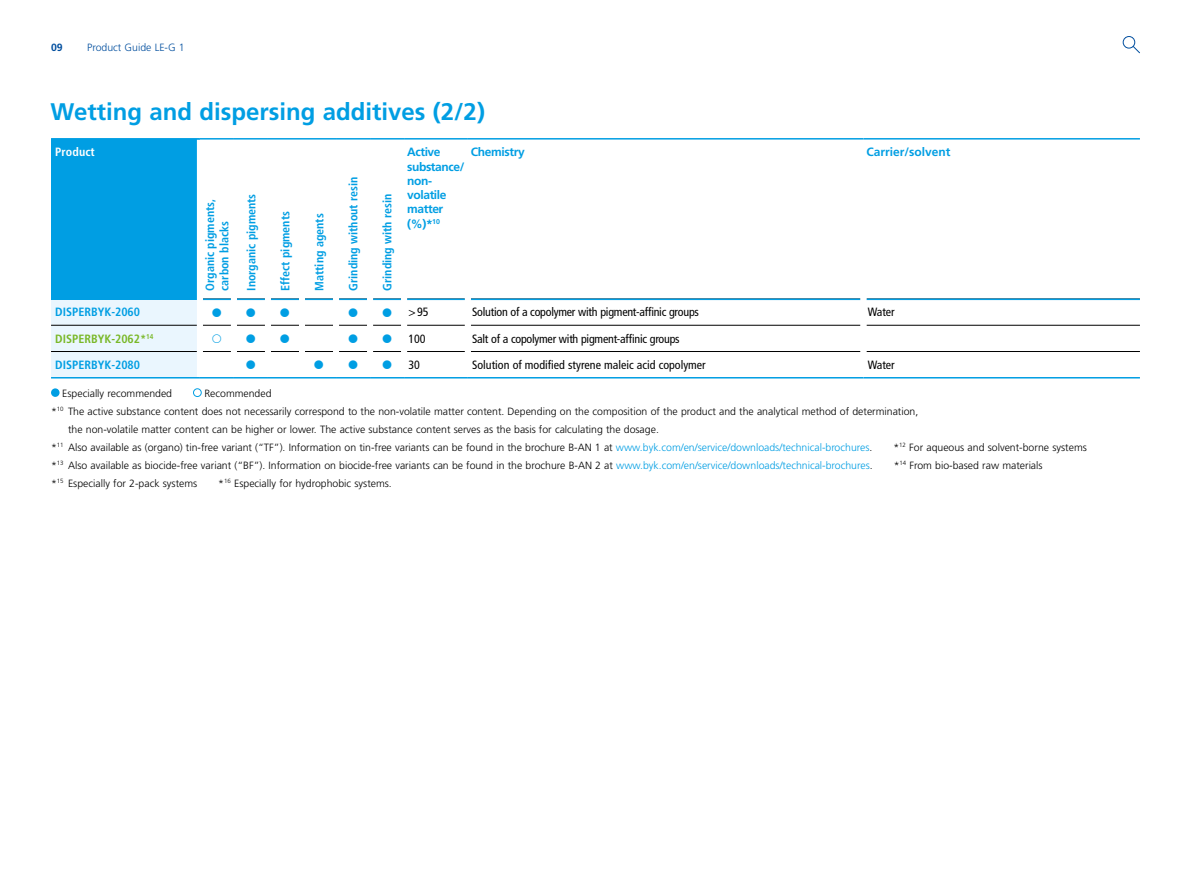
<style>
.page{position:relative;width:1191px;height:893px;background:#fff}
.page>*{position:absolute;margin:0;border:0;box-sizing:border-box;transform-origin:0 0}
.t1{font:700 24px "Frutiger LT Pro";color:#009ee3}
.t2{font:700 condensed 12px/14.2px "Frutiger LT Pro";color:#009ee3}
.t3{font:condensed 12px "Frutiger LT Pro";letter-spacing:-.02em;color:#000}
.t4{font:700 12px/14.2px "Frutiger LT";letter-spacing:-.03em;color:#009ee3}
.t5{font:condensed 12px "Frutiger LT Pro";color:#000}
.t6{font:700 condensed 12px "Frutiger LT Pro";color:#79b827}
.t7{font:700 12px "Frutiger LT";color:#009ee3}
.t8{font:700 condensed 12px "Frutiger LT Pro";letter-spacing:.01em;color:#fff}
.t9{font:300 10.5px "Frutiger LT Pro";color:#000}
.t10{font:300 10.5px "Frutiger LT";color:#000}
.t11{font:300 10.5px "Frutiger LT Pro";color:#004e9e}
.t12{font:700 10.5px "Frutiger LT Pro";color:#004e9e}
.s1{color:#009ee3}
.s2{font-family:"Frutiger LT";color:#009ee3}
.s3{font-family:"Frutiger LT"}
</style>
<div class="page">
<svg style="left:237px;top:325px;width:28px;height:1px"></svg>
<svg style="left:271px;top:325px;width:28px;height:1px"></svg>
<svg style="left:305px;top:325px;width:28px;height:1px"></svg>
<svg style="left:339px;top:325px;width:28px;height:1px"></svg>
<svg style="left:373px;top:325px;width:28px;height:1px"></svg>
<hr style="left:407px;top:325px;width:58px;height:1px;background:#000">
<hr style="left:471px;top:325px;width:389px;height:1px;background:#000">
<hr style="left:866px;top:325px;width:274px;height:1px;background:#000">
<svg style="left:237px;top:351px;width:28px;height:1px"></svg>
<svg style="left:271px;top:351px;width:28px;height:1px"></svg>
<svg style="left:305px;top:351px;width:28px;height:1px"></svg>
<svg style="left:339px;top:351px;width:28px;height:1px"></svg>
<svg style="left:373px;top:351px;width:28px;height:1px"></svg>
<hr style="left:407px;top:351px;width:58px;height:1px;background:#000">
<hr style="left:471px;top:351px;width:389px;height:1px;background:#000">
<hr style="left:866px;top:351px;width:274px;height:1px;background:#000">
<hr style="left:200px;top:377px;width:34px;height:1px;background:#009ee3">
<hr style="left:234px;top:377px;width:34px;height:1px;background:#009ee3">
<hr style="left:268px;top:377px;width:34px;height:1px;background:#009ee3">
<hr style="left:302px;top:377px;width:34px;height:1px;background:#009ee3">
<hr style="left:336px;top:377px;width:34px;height:1px;background:#009ee3">
<hr style="left:370px;top:377px;width:34px;height:1px;background:#009ee3">
<hr style="left:404px;top:377px;width:64px;height:1px;background:#009ee3">
<hr style="left:468px;top:377px;width:395px;height:1px;background:#009ee3">
<hr style="left:863px;top:377px;width:277px;height:1px;background:#009ee3">
<div style="left:51px;top:388px;width:9px;height:9px;background:#009ee3;border-radius:50%"></div>
<div style="left:193px;top:388px;width:9px;height:9px;border:1px solid #009ee3;border-radius:50%"></div>
<div style="left:51px;top:139px;width:149px;height:160px;background:#009ee3"></div>
<svg style="left:237px;top:299px;width:28px;height:1px"></svg>
<svg style="left:271px;top:299px;width:28px;height:1px"></svg>
<svg style="left:305px;top:299px;width:28px;height:1px"></svg>
<svg style="left:339px;top:299px;width:28px;height:1px"></svg>
<svg style="left:373px;top:299px;width:28px;height:1px"></svg>
<hr style="left:407px;top:299px;width:58px;height:1px;background:#009ee3">
<hr style="left:471px;top:299px;width:389px;height:1px;background:#009ee3">
<hr style="left:866px;top:299px;width:274px;height:1px;background:#009ee3">
<div style="left:197px;top:140px;width:6px;height:160px;background:#fff"></div>
<hr style="left:51px;top:138px;width:149px;height:2px;background:#009ee3">
<hr style="left:200px;top:138px;width:34px;height:2px;background:#009ee3">
<hr style="left:234px;top:138px;width:34px;height:2px;background:#009ee3">
<hr style="left:268px;top:138px;width:34px;height:2px;background:#009ee3">
<hr style="left:302px;top:138px;width:34px;height:2px;background:#009ee3">
<hr style="left:336px;top:138px;width:34px;height:2px;background:#009ee3">
<hr style="left:370px;top:138px;width:34px;height:2px;background:#009ee3">
<hr style="left:404px;top:138px;width:64px;height:2px;background:#009ee3">
<hr style="left:468px;top:138px;width:395px;height:2px;background:#009ee3">
<hr style="left:863px;top:138px;width:277px;height:2px;background:#009ee3">
<svg style="left:1132px;top:45px;width:8px;height:9px"></svg>
<div style="left:1122px;top:36px;width:13px;height:12px;border:1px solid #004e9e;border-radius:50%"></div>
<svg style="left:51px;top:299px;width:180px;height:79px"></svg>
<p class="t12" style="left:51px;top:41px;width:13px">09</p>
<p class="t11" style="left:87px;top:41px;width:99px">Product Guide LE-G 1</p>
<h1 class="t1" style="left:50px;top:97px;width:436px">Wetting and dispersing additives (2/2)</h1>
<p class="t8" style="left:55px;top:145px;width:41px">Product</p>
<p class="t2" style="left:203px;top:291px;width:93px;rotate:-90deg">Organic pigments, carbon blacks</p>
<p class="t2" style="left:244px;top:291px;width:99px;rotate:-90deg">Inorganic pigments</p>
<p class="t2" style="left:278px;top:291px;width:81px;rotate:-90deg">Effect pigments</p>
<p class="t2" style="left:312px;top:291px;width:79px;rotate:-90deg">Matting agents</p>
<p class="t2" style="left:346px;top:291px;width:116px;rotate:-90deg">Grinding without resin</p>
<p class="t2" style="left:380px;top:291px;width:99px;rotate:-90deg">Grinding with resin</p>
<p class="t4" style="left:407px;top:145px;width:59px">Active substance/ non&shy;volatile matter (%)*<sup>10</sup></p>
<p class="t4" style="left:471px;top:145px;width:55px">Chemistry</p>
<p class="t7" style="left:866px;top:145px;width:86px">Carrier/solvent</p>
<p class="t2" style="left:55px;top:305px;width:86px">DISPERBYK-2060</p>
<p class="t3" style="left:408px;top:305px;width:22px">&gt;95</p>
<p class="t3" style="left:472px;top:305px;width:228px">Solution of a copolymer with pigment-affinic groups</p>
<p class="t3" style="left:867px;top:305px;width:29px">Water</p>
<p class="t6" style="left:55px;top:331px;width:100px">DISPERBYK-2062*<sup>14</sup></p>
<p class="t3" style="left:408px;top:332px;width:19px">100</p>
<p class="t3" style="left:472px;top:332px;width:209px">Salt of a copolymer with pigment-affinic groups</p>
<p class="t2" style="left:55px;top:358px;width:86px">DISPERBYK-2080</p>
<p class="t3" style="left:408px;top:358px;width:13px">30</p>
<p class="t5" style="left:472px;top:358px;width:235px">Solution of modified styrene maleic acid copolymer</p>
<p class="t3" style="left:867px;top:358px;width:29px">Water</p>
<p class="t9" style="left:62px;top:387px;width:111px">Especially recommended</p>
<p class="t9" style="left:204px;top:387px;width:69px">Recommended</p>
<p class="t9" style="left:51px;top:405px;width:869px">*<sup>10</sup> The active substance content does not necessarily correspond to the non-volatile matter content. Depending on the composition of the product and the analytical method of determination,</p>
<p class="t9" style="left:68px;top:423px;width:592px">the non-volatile matter content can be higher or lower. The active substance content serves as the basis for calculating the dosage.</p>
<p class="t10" style="left:51px;top:441px;width:823px">*<sup>11</sup> Also available as (organo) tin-free variant (“TF”). Information on tin-free variants can be found in the brochure B-AN 1 at <span class="s1">www.byk.com/en/service/downloads/technical-brochures</span>.</p>
<p class="t9" style="left:893px;top:441px;width:195px">*<sup>12</sup> For aqueous and solvent-borne systems</p>
<p class="t9" style="left:51px;top:459px;width:823px">*<sup>13</sup> Also available as biocide-free variant (“BF”). Information on biocide-free variants can be found in the brochure B-AN 2 at <span class="s2">www.byk.com/en/service/downloads/technical-brochures</span><span class="s3">.</span></p>
<p class="t9" style="left:893px;top:459px;width:150px">*<sup>14</sup> From bio-based raw materials</p>
<p class="t9" style="left:51px;top:477px;width:148px">*<sup>15</sup> Especially for 2-pack systems</p>
<p class="t9" style="left:218px;top:477px;width:175px">*<sup>16</sup> Especially for hydrophobic systems.</p>
</div>
